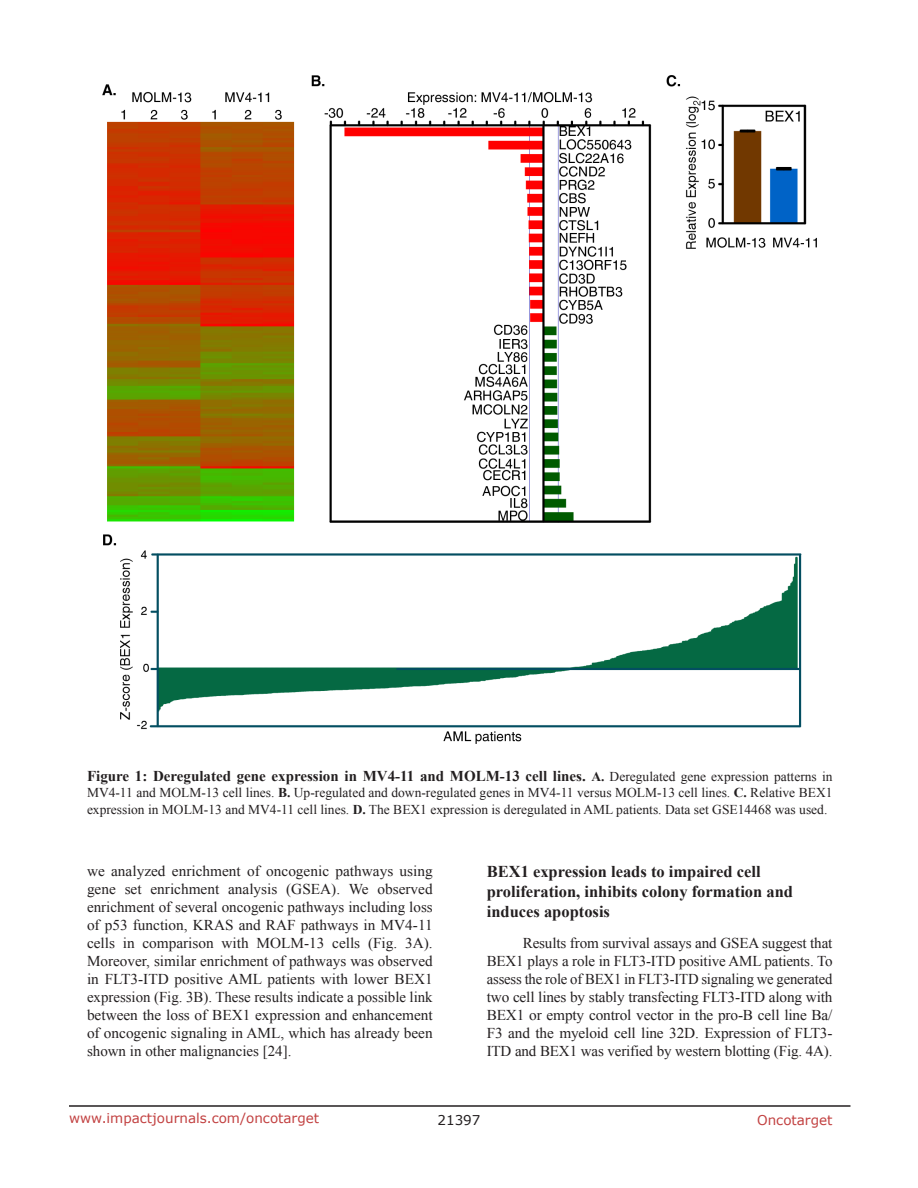
<style>
.page{position:relative;width:918px;height:1188px;background:#fff}
.page>*{position:absolute;margin:0;border:0;box-sizing:border-box;transform-origin:0 0}
.SubHeading{font:700 16.5px/19.8px "Times New Roman";color:#231f20}
.BodyText{font:15px/18px "Times New Roman";letter-spacing:-.005em;color:#231f20;text-align:justify}
.FigureText{font:700 15px "Times New Roman";color:#231f20}
.FigureText-2{font:13.5px/16.2px "Times New Roman";color:#231f20}
.t1{font:13.5px "Verdana";color:#c24141}
.t2{font:13.5px "Verdana";color:#231f20}
.s1{font-size:13.5px}
.s2{font-weight:400;font-size:13.5px}
.s3{font-weight:700}
</style>
<div class="page">
<hr style="left:69px;top:1105px;width:781px;height:2px;background:#231f20">
<img style="left:103px;top:76px;width:714px;height:667px">
<p class="FigureText" style="left:87px;top:766px;width:747px">Figure 1: Deregulated gene expression in MV4-11 and MOLM-13 cell lines. <span class="s1">A.</span> <span class="s2">Deregulated gene expression patterns in</span></p>
<p class="FigureText-2" style="left:87px;top:785px;width:747px">MV4-11 and MOLM-13 cell lines. <span class="s3">B.</span> Up-regulated and down-regulated genes in MV4-11 versus MOLM-13 cell lines. <span class="s3">C.</span> Relative BEX1 expression in MOLM-13 and MV4-11 cell lines. <span class="s3">D.</span> The BEX1 expression is deregulated in AML patients. Data set GSE14468 was used.</p>
<p class="BodyText" style="left:87px;top:862px;width:347px">we analyzed enrichment of oncogenic pathways using gene set enrichment analysis (GSEA). We observed enrichment of several oncogenic pathways including loss of p53 function, KRAS and RAF pathways in MV4-11 cells in comparison with MOLM-13 cells (Fig. 3A).<br>Moreover, similar enrichment of pathways was observed in FLT3-ITD positive AML patients with lower BEX1 expression (Fig. 3B). These results indicate a possible link between the loss of BEX1 expression and enhancement of oncogenic signaling in AML, which has already been shown in other malignancies [24].</p>
<p class="SubHeading" style="left:487px;top:861px;width:308px">BEX1 expression leads to impaired cell proliferation, inhibits colony formation and induces apoptosis</p>
<p class="BodyText" style="left:487px;top:934px;width:347px;text-indent:36px">Results from survival assays and GSEA suggest that BEX1 plays a role in FLT3-ITD positive AML patients. To assess the role of BEX1 in FLT3-ITD signaling we generated two cell lines by stably transfecting FLT3-ITD along with BEX1 or empty control vector in the pro-B cell line Ba/ F3 and the myeloid cell line 32D. Expression of FLT3- ITD and BEX1 was verified by western blotting (Fig. 4A).</p>
<p class="t1" style="left:69px;top:1109px;width:252px">www.impactjournals.com/oncotarget</p>
<p class="t2" style="left:438px;top:1111px;width:44px">21397</p>
<p class="t1" style="left:757px;top:1111px;width:77px">Oncotarget</p>
</div>
